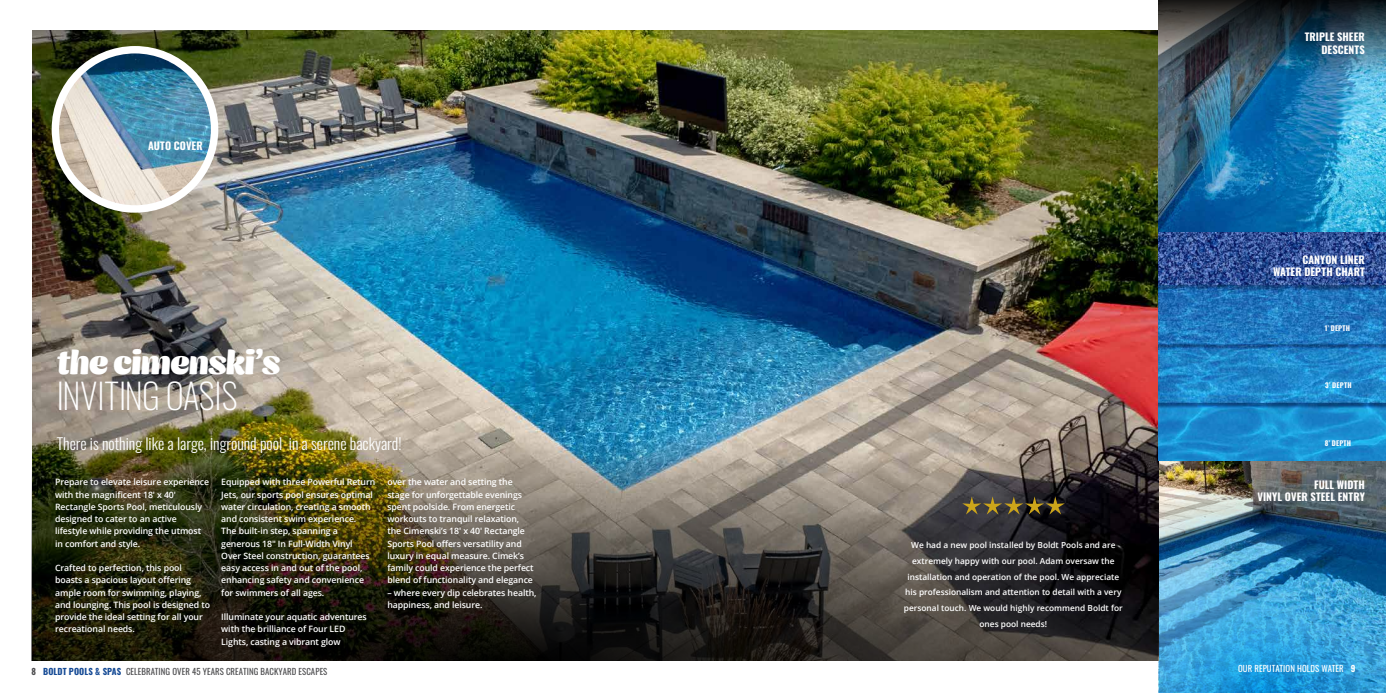
<style>
.page{position:relative;width:1386px;height:693px;background:#fff}
.page>*{position:absolute;margin:0;border:0;box-sizing:border-box;transform-origin:0 0}
.t1{font:35px "Genica One";letter-spacing:-.03em;color:#fff}
.t2{font:200 35px "Oswald";color:#fff}
.t3{font:300 15.75px "Oswald";color:#fff}
.t4{font:700 10.5px/12.2px "Oswald";letter-spacing:.01em;color:#fff;text-align:right}
.t5{font:600 8.75px/12.2px "Open Sans";letter-spacing:-.01em;color:#fff}
.t6{font:8.75px "Oswald";letter-spacing:.01em;color:#4d4d4f}
.t7{font:8.75px "Oswald";letter-spacing:.01em;color:#fff}
.t8{font:600 8.31px/15.8px "Open Sans";color:#fff;text-align:center}
.t9{font:700 7px "Oswald";letter-spacing:.03em;color:#fff}
.s1{font-weight:700}
.s2{font-weight:700;color:#154a95}
</style>
<div class="page">
<img style="left:1158px;top:75px;width:228px;height:618px">
<img style="left:1159px;top:434px;width:227px;height:259px">
<img style="left:32px;top:31px;width:1126px;height:630px">
<img style="left:32px;top:393px;width:1126px;height:267px">
<img style="left:1158px;top:0;width:228px;height:75px">
<img style="left:55px;top:50px;width:160px;height:159px;border-radius:80px">
<div style="left:52px;top:46px;width:166px;height:167px;border:7px solid #fff;border-radius:50%"></div>
<svg style="left:962px;top:496px;width:103px;height:19px;background:#53492b"></svg>
<p class="t4" style="left:148px;top:140px;width:56px">AUTO COVER</p>
<h1 class="t1" style="left:57px;top:341px;width:225px">the cimenski’s</h1>
<h1 class="t2" style="left:57px;top:365px;width:182px">INVITING OASIS</h1>
<h2 class="t3" style="left:57px;top:429px;width:346px">There is nothing like a large, inground pool in a serene backyard!</h2>
<p class="t5" style="left:55px;top:476px;width:156px">Prepare to elevate leisure experience with the magnificent 18′ x 40′<br>Rectangle Sports Pool, meticulously designed to cater to an active lifestyle while providing the utmost in comfort and style.</p>
<p class="t5" style="left:55px;top:562px;width:156px">Crafted to perfection, this pool boasts a spacious layout offering ample room for swimming, playing, and lounging. This pool is designed to provide the ideal setting for all your recreational needs.</p>
<p class="t5" style="left:221px;top:476px;width:156px">Equipped with three Powerful Return Jets, our sports pool ensures optimal water circulation, creating a smooth and consistent swim experience.<br>The built-in step, spanning a generous 18″ In Full-Width Vinyl<br>Over Steel construction, guarantees easy access in and out of the pool, enhancing safety and convenience for swimmers of all ages.</p>
<p class="t5" style="left:221px;top:611px;width:147px">Illuminate your aquatic adventures with the brilliance of Four LED<br>Lights, casting a vibrant glow</p>
<p class="t6" style="left:31px;top:664px;width:297px"><span class="s1">8</span> <span class="s2">BOLDT POOLS &amp; SPAS</span> CELEBRATING OVER 45 YEARS CREATING BACKYARD ESCAPES</p>
<p class="t5" style="left:387px;top:476px;width:148px">over the water and setting the stage for unforgettable evenings spent poolside. From energetic workouts to tranquil relaxation, the Cimenski’s 18′ x 40′ Rectangle Sports Pool offers versatility and luxury in equal measure. Cimek’s family could experience the perfect blend of functionality and elegance</p>
<p class="t5" style="left:387px;top:586px;width:151px">– where every dip celebrates health, happiness, and leisure.</p>
<p class="t8" style="left:904px;top:537px;width:220px">We had a new pool installed by Boldt Pools and are extremely happy with our pool. Adam oversaw the installation and operation of the pool. We appreciate his professionalism and attention to detail with a very personal touch. We would highly recommend Boldt for ones pool needs!</p>
<p class="t4" style="left:1305px;top:32px;width:62px">TRIPLE SHEER<br>DESCENTS</p>
<p class="t4" style="left:1273px;top:254px;width:93px">CANYON LINER<br>WATER DEPTH CHART</p>
<p class="t9" style="left:1325px;top:325px;width:27px">1’ DEPTH</p>
<p class="t9" style="left:1325px;top:382px;width:28px">3’ DEPTH</p>
<p class="t9" style="left:1325px;top:440px;width:28px">8’ DEPTH</p>
<p class="t4" style="left:1258px;top:479px;width:109px">FULL WIDTH<br>VINYL OVER STEEL ENTRY</p>
<p class="t7" style="left:1238px;top:661px;width:119px">OUR REPUTATION HOLDS WATER <span class="s1">9</span></p>
</div>
